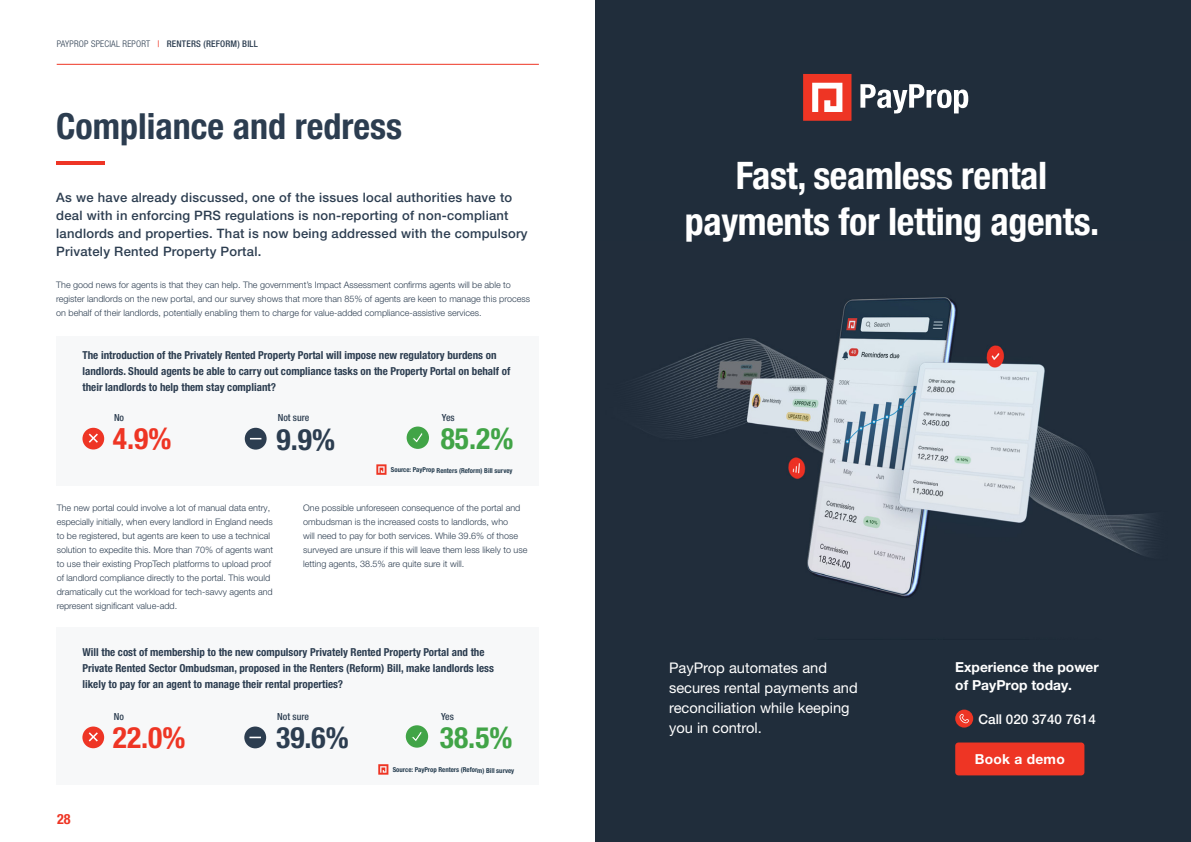
<style>
.page{position:relative;width:1191px;height:842px;background:#fff}
.page>*{position:absolute;margin:0;border:0;box-sizing:border-box;transform-origin:0 0}
.t1{font:700 condensed 38px/46.5px "Helvetica Neue LT Std";letter-spacing:-.01em;color:#fff;text-align:center}
.t2{font:700 condensed 36px "Helvetica Neue LT Std";color:#2c3d50}
.t3{font:700 condensed 29.5px "Helvetica Neue LT Std";color:#41a447}
.t4{font:700 condensed 29.5px "Helvetica Neue LT Std";color:#ee3524}
.t5{font:700 condensed 29.5px "Helvetica Neue LT Std";color:#2c3d50}
.t6{font:14.7px/20px "Helvetica Neue LT Pro";color:#fff}
.t7{font:700 condensed 14.1px "Helvetica Neue LT Std";color:#ee3524}
.t8{font:700 13.8px/17.6px "Helvetica Neue LT Pro";color:#fff}
.t9{font:700 13.8px "Helvetica Neue LT Pro";letter-spacing:.02em;color:#fff}
.t10{font:500 13.5px "Helvetica Neue LT Pro";color:#fff}
.t11{font:500 13px/18px "Helvetica Neue LT Pro";letter-spacing:.02em;color:#2c3d50}
.t12{font:700 condensed 11px/16px "Helvetica Neue LT Std";color:#2c3d50}
.t13{font:500 condensed 9.8px "Helvetica Neue LT Std";color:#2c3d50}
.t14{font:300 condensed 9.2px "Helvetica Neue LT Std";letter-spacing:.02em;color:#2c3d50}
.t15{font:300 9px/14px "Helvetica Neue LT Pro";color:#2c3d50}
.t16{font:700 condensed 6.8px "Helvetica Neue LT Std";letter-spacing:-.005em;color:#263d4f}
.s1{font-weight:400;color:#ee3524}
.s2{font-weight:500}
</style>
<div class="page">
<hr style="left:57px;top:64px;width:482px;height:1px;background:#ee3524">
<div style="left:57px;top:336px;width:482px;height:149px;background:#f7f8f9"></div>
<div style="left:82px;top:428px;width:22px;height:21px;background:#ee3525;border-radius:50%"></div>
<svg style="left:88px;top:433px;width:10px;height:10px"></svg>
<svg style="left:245px;top:428px;width:22px;height:22px"></svg>
<div style="left:406px;top:426px;width:23px;height:23px;background:#41a447;border-radius:50%"></div>
<svg style="left:413px;top:433px;width:10px;height:10px"></svg>
<svg style="left:376px;top:464px;width:10px;height:11px"></svg>
<div style="left:57px;top:627px;width:482px;height:158px;background:#f7f8f9"></div>
<div style="left:82px;top:726px;width:22px;height:22px;background:#ee3525;border-radius:50%"></div>
<svg style="left:88px;top:732px;width:10px;height:10px"></svg>
<div style="left:244px;top:726px;width:22px;height:22px;background:#2c3d50;border-radius:50%"></div>
<svg style="left:249px;top:737px;width:12px;height:1px"></svg>
<div style="left:406px;top:725px;width:22px;height:23px;background:#41a447;border-radius:50%"></div>
<svg style="left:412px;top:732px;width:10px;height:9px"></svg>
<svg style="left:378px;top:764px;width:10px;height:11px"></svg>
<hr style="left:56px;top:162px;width:48px;height:3px;background:#ee3525">
<div style="left:595px;top:0;width:596px;height:842px;background:#202d3b"></div>
<img style="left:641px;top:297px;width:512px;height:301px">
<div style="left:955px;top:710px;width:18px;height:17px;background:#ee3524;border-radius:50%"></div>
<svg style="left:959px;top:714px;width:10px;height:9px"></svg>
<div style="left:955px;top:742px;width:129px;height:33px;background:#ee3524;border-radius:3px"></div>
<svg style="left:803px;top:74px;width:48px;height:47px;background:#f0675b"></svg>
<svg style="left:860px;top:84px;width:108px;height:29px"></svg>
<p class="t14" style="left:57px;top:39px;width:203px">PAYPROP SPECIAL REPORT <span class="s1">|</span> <span class="s2">RENTERS (REFORM) BILL</span></p>
<h2 class="t2" style="left:56px;top:105px;width:347px">Compliance and redress</h2>
<p class="t11" style="left:56px;top:188px;width:473px">As we have already discussed, one of the issues local authorities have to deal with in enforcing PRS regulations is non-reporting of non-compliant landlords and properties. That is now being addressed with the compulsory Privately Rented Property Portal.</p>
<p class="t15" style="left:56px;top:277px;width:475px">The good news for agents is that they can help. The government’s Impact Assessment confirms agents will be able to register landlords on the new portal, and our survey shows that more than 85% of agents are keen to manage this process on behalf of their landlords, potentially enabling them to charge for value-added compliance-assistive services.</p>
<p class="t12" style="left:82px;top:347px;width:429px">The introduction of the Privately Rented Property Portal will impose new regulatory burdens on landlords. Should agents be able to carry out compliance tasks on the Property Portal on behalf of their landlords to help them stay compliant?</p>
<h3 class="t4" style="left:113px;top:421px;width:60px">4.9%</h3>
<p class="t13" style="left:114px;top:411px;width:12px">No</p>
<p class="t13" style="left:442px;top:411px;width:14px">Yes</p>
<p class="t13" style="left:278px;top:412px;width:33px">Not sure</p>
<h3 class="t3" style="left:441px;top:421px;width:74px">85.2%</h3>
<h3 class="t5" style="left:277px;top:421px;width:60px">9.9%</h3>
<p class="t16" style="left:391px;top:466px;width:123px">Source: PayProp Renters (Reform) Bill survey</p>
<p class="t15" style="left:57px;top:501px;width:218px">The new portal could involve a lot of manual data entry, especially initially, when every landlord in England needs to be registered, but agents are keen to use a technical solution to expedite this. More than 70% of agents want to use their existing PropTech platforms to upload proof of landlord compliance directly to the portal. This would dramatically cut the workload for tech-savvy agents and represent significant value-add.</p>
<p class="t15" style="left:303px;top:501px;width:226px">One possible unforeseen consequence of the portal and ombudsman is the increased costs to landlords, who<br>will need to pay for both services. While 39.6% of those surveyed are unsure if this will leave them less likely to use letting agents, 38.5% are quite sure it will.</p>
<p class="t12" style="left:82px;top:644px;width:413px">Will the cost of membership to the new compulsory Privately Rented Property Portal and the<br>Private Rented Sector Ombudsman, proposed in the Renters (Reform) Bill, make landlords less likely to pay for an agent to manage their rental properties?</p>
<h3 class="t4" style="left:113px;top:719px;width:74px">22.0%</h3>
<p class="t13" style="left:114px;top:710px;width:12px">No</p>
<p class="t13" style="left:441px;top:710px;width:14px">Yes</p>
<p class="t13" style="left:277px;top:711px;width:33px">Not sure</p>
<h3 class="t3" style="left:440px;top:719px;width:74px">38.5%</h3>
<h3 class="t5" style="left:276px;top:720px;width:74px">39.6%</h3>
<h3 class="t7" style="left:57px;top:811px;width:15px">28</h3>
<p class="t16" style="left:393px;top:766px;width:123px">Source: PayProp Renters (Reform) Bill survey</p>
<h1 class="t1" style="left:685px;top:152px;width:416px">Fast, seamless rental payments for letting agents.</h1>
<h3 class="t6" style="left:669px;top:657px;width:190px">PayProp automates and secures rental payments and reconciliation while keeping you in control.</h3>
<h3 class="t8" style="left:955px;top:658px;width:145px">Experience the power of PayProp today.</h3>
<h3 class="t10" style="left:978px;top:711px;width:119px">Call 020 3740 7614</h3>
<h3 class="t9" style="left:974px;top:750px;width:92px">Book a demo</h3>
</div>
